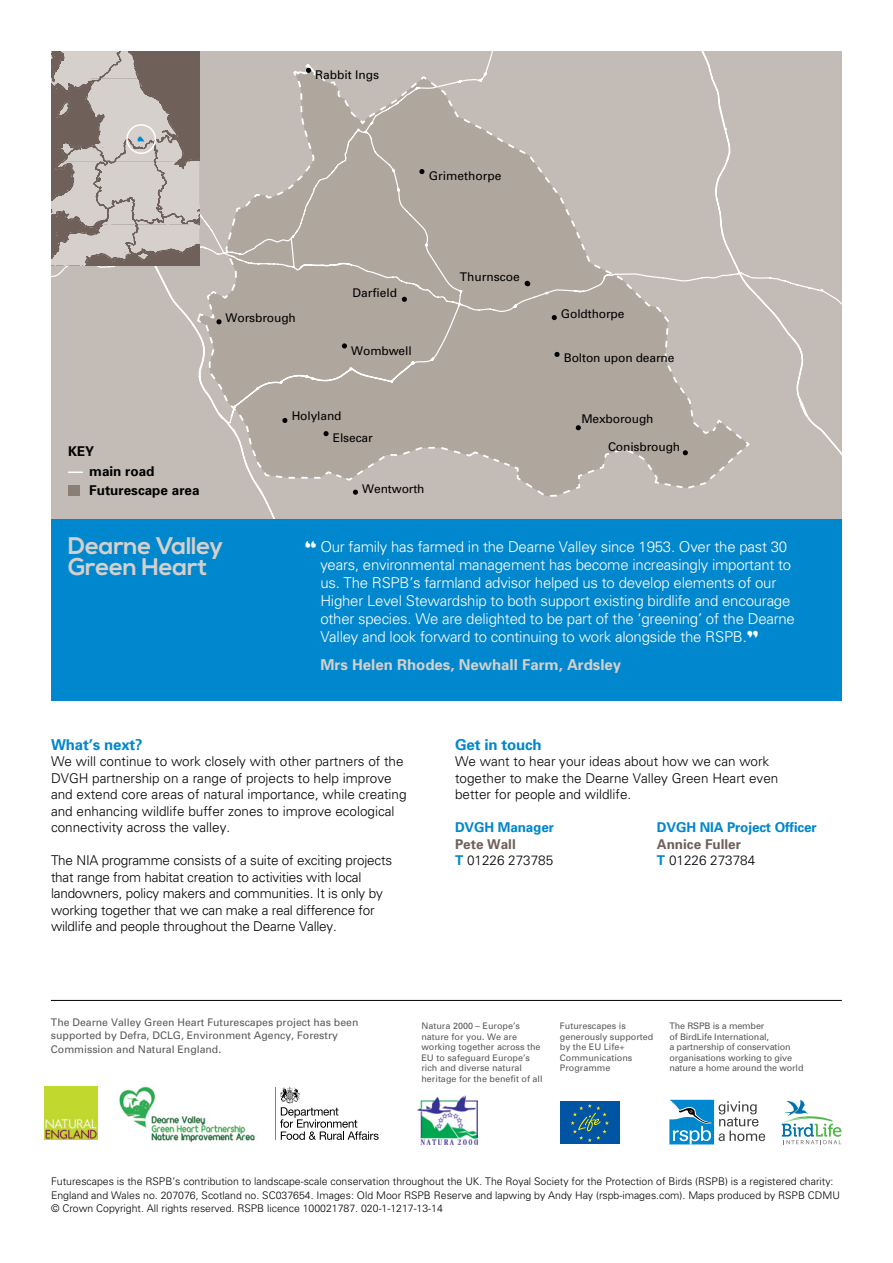
<style>
.page{position:relative;width:893px;height:1263px;background:#fff}
.page>*{position:absolute;margin:0;border:0;box-sizing:border-box;transform-origin:0 0}
.t1{font:700 24px "Nexa";letter-spacing:-.01em;color:#d5d0cb}
.t2{font:19.5px "Braggadocio";color:#fff}
.t3{font:300 15px/18px "Univers";letter-spacing:-.015em;color:#fff}
.t4{font:700 15px "Univers";color:#d5d0cb}
.t5{font:700 15px "Univers";letter-spacing:-.01em;color:#0087cd}
.t6{font:300 13.5px/16.5px "Univers";color:#000}
.t7{font:700 13.5px "Univers";letter-spacing:-.01em;color:#0087cd}
.t8{font:700 13.5px/19.5px "Univers";color:#000}
.t9{font:700 13.5px/16.5px "Univers";color:#6f605a}
.t10{font:12px "Univers";letter-spacing:-.01em;color:#000}
.t11{font:300 10.5px/13.5px "Univers";color:#000}
.t12{font:10.5px/13.5px "Univers";color:#58595b}
.t13{font:9px/10.5px "Univers";color:#58595b}
.s1{font-family:"Braggadocio";font-weight:400;font-size:19.5px}
.s2{font-weight:700;color:#6f605a}
.s3{font-weight:700;color:#0087cd}
.s4{color:#0087cd}
.s5{font-weight:300;color:#000}
</style>
<div class="page">
<div style="left:230px;top:51px;width:612px;height:468px;background:#c3bcb6"></div>
<svg style="left:211px;top:158px;width:631px;height:337px;background:#bbb3ac"></svg>
<div style="left:51px;top:519px;width:791px;height:181px;background:#0087cd"></div>
<div style="left:68px;top:486px;width:12px;height:10px;background:#8a7f76"></div>
<hr style="left:51px;top:1000px;width:791px;height:1px;background:#000">
<img style="left:45px;top:1087px;width:53px;height:53px">
<hr style="left:275px;top:1087px;width:1px;height:53px;background:#929309">
<svg style="left:280px;top:1087px;width:99px;height:53px"></svg>
<img style="left:119px;top:1086px;width:136px;height:57px">
<div style="left:560px;top:1101px;width:59px;height:43px;background:#0054a4"></div>
<svg style="left:570px;top:1104px;width:39px;height:38px"></svg>
<svg style="left:669px;top:1100px;width:96px;height:44px"></svg>
<svg style="left:782px;top:1100px;width:59px;height:44px"></svg>
<img style="left:417px;top:1095px;width:60px;height:49px">
<svg style="left:576px;top:425px;width:5px;height:5px"></svg>
<svg style="left:615px;top:420px;width:134px;height:69px;background:#b7afa7"></svg>
<svg style="left:353px;top:490px;width:5px;height:5px"></svg>
<svg style="left:554px;top:352px;width:6px;height:5px"></svg>
<svg style="left:552px;top:315px;width:5px;height:5px"></svg>
<svg style="left:525px;top:281px;width:5px;height:5px"></svg>
<svg style="left:51px;top:51px;width:409px;height:430px;background:#b7afa8"></svg>
<p class="t10" style="left:315px;top:68px;width:66px">Rabbit Ings</p>
<p class="t10" style="left:429px;top:169px;width:74px">Grimethorpe</p>
<p class="t8" style="left:89px;top:442px;width:112px;text-indent:-21px">KEY<br>main road<br>Futurescape area</p>
<p class="t10" style="left:226px;top:311px;width:72px">Worsbrough</p>
<p class="t10" style="left:352px;top:286px;width:46px">Darfield</p>
<p class="t10" style="left:351px;top:344px;width:62px">Wombwell</p>
<p class="t10" style="left:292px;top:409px;width:51px">Holyland</p>
<p class="t10" style="left:333px;top:430px;width:41px">Elsecar</p>
<p class="t10" style="left:362px;top:481px;width:64px">Wentworth</p>
<p class="t10" style="left:460px;top:270px;width:61px">Thurnscoe</p>
<p class="t10" style="left:561px;top:307px;width:65px">Goldthorpe</p>
<p class="t10" style="left:564px;top:351px;width:112px">Bolton upon dearne</p>
<p class="t10" style="left:581px;top:411px;width:74px">Mexborough</p>
<p class="t10" style="left:608px;top:439px;width:74px">Conisbrough</p>
<h1 class="t1" style="left:68px;top:532px;width:157px">Dearne Valley</h1>
<h2 class="t2" style="left:305px;top:537px;width:13px">“</h2>
<h1 class="t1" style="left:68px;top:553px;width:141px">Green Heart</h1>
<p class="t3" style="left:320px;top:537px;width:476px">Our family has farmed in the Dearne Valley since 1953. Over the past 30 years, environmental management has become increasingly important to us. The RSPB’s farmland advisor helped us to develop elements of our Higher Level Stewardship to both support existing birdlife and encourage other species. We are delighted to be part of the ‘greening’ of the Dearne Valley and look forward to continuing to work alongside the RSPB.<span class="s1">”</span></p>
<p class="t4" style="left:320px;top:656px;width:302px">Mrs Helen Rhodes, Newhall Farm, Ardsley</p>
<p class="t5" style="left:51px;top:735px;width:93px">What’s next?</p>
<p class="t6" style="left:51px;top:753px;width:357px">We will continue to work closely with other partners of the DVGH partnership on a range of projects to help improve and extend core areas of natural importance, while creating and enhancing wildlife buffer zones to improve ecological connectivity across the valley.</p>
<p class="t6" style="left:51px;top:852px;width:343px">The NIA programme consists of a suite of exciting projects that range from habitat creation to activities with local landowners, policy makers and communities. It is only by working together that we can make a real difference for wildlife and people throughout the Dearne Valley.</p>
<p class="t5" style="left:455px;top:735px;width:88px">Get in touch</p>
<p class="t6" style="left:455px;top:753px;width:325px">We want to hear your ideas about how we can work together to make the Dearne Valley Green Heart even better for people and wildlife.</p>
<p class="t7" style="left:455px;top:819px;width:101px">DVGH Manager</p>
<p class="t6" style="left:455px;top:835px;width:100px"><span class="s2">Pete Wall<br></span><span class="s3">T</span> 01226 273785</p>
<p class="t7" style="left:657px;top:819px;width:161px">DVGH NIA Project Officer</p>
<p class="t9" style="left:657px;top:836px;width:100px">Annice Fuller<br><span class="s4">T</span> <span class="s5">01226 273784</span></p>
<p class="t12" style="left:51px;top:1015px;width:309px">The Dearne Valley Green Heart Futurescapes project has been supported by Defra, DCLG, Environment Agency, Forestry<br>Commission and Natural England.</p>
<p class="t13" style="left:669px;top:1021px;width:136px">The RSPB is a member<br>of BirdLife International,<br>a partnership of conservation organisations working to give nature a home around the world</p>
<p class="t13" style="left:421px;top:1021px;width:123px">Natura 2000 – Europe’s nature for you. We are working together across the<br>EU to safeguard Europe’s rich and diverse natural heritage for the benefit of all</p>
<p class="t13" style="left:560px;top:1021px;width:95px">Futurescapes is generously supported by the EU Life+<br>Communications<br>Programme</p>
<p class="t11" style="left:51px;top:1174px;width:790px">Futurescapes is the RSPB’s contribution to landscape-scale conservation throughout the UK. The Royal Society for the Protection of Birds (RSPB) is a registered charity:<br>England and Wales no. 207076, Scotland no. SC037654. Images: Old Moor RSPB Reserve and lapwing by Andy Hay (rspb-images.com). Maps produced by RSPB CDMU © Crown Copyright. All rights reserved. RSPB licence 100021787. 020-1-1217-13-14</p>
</div>
